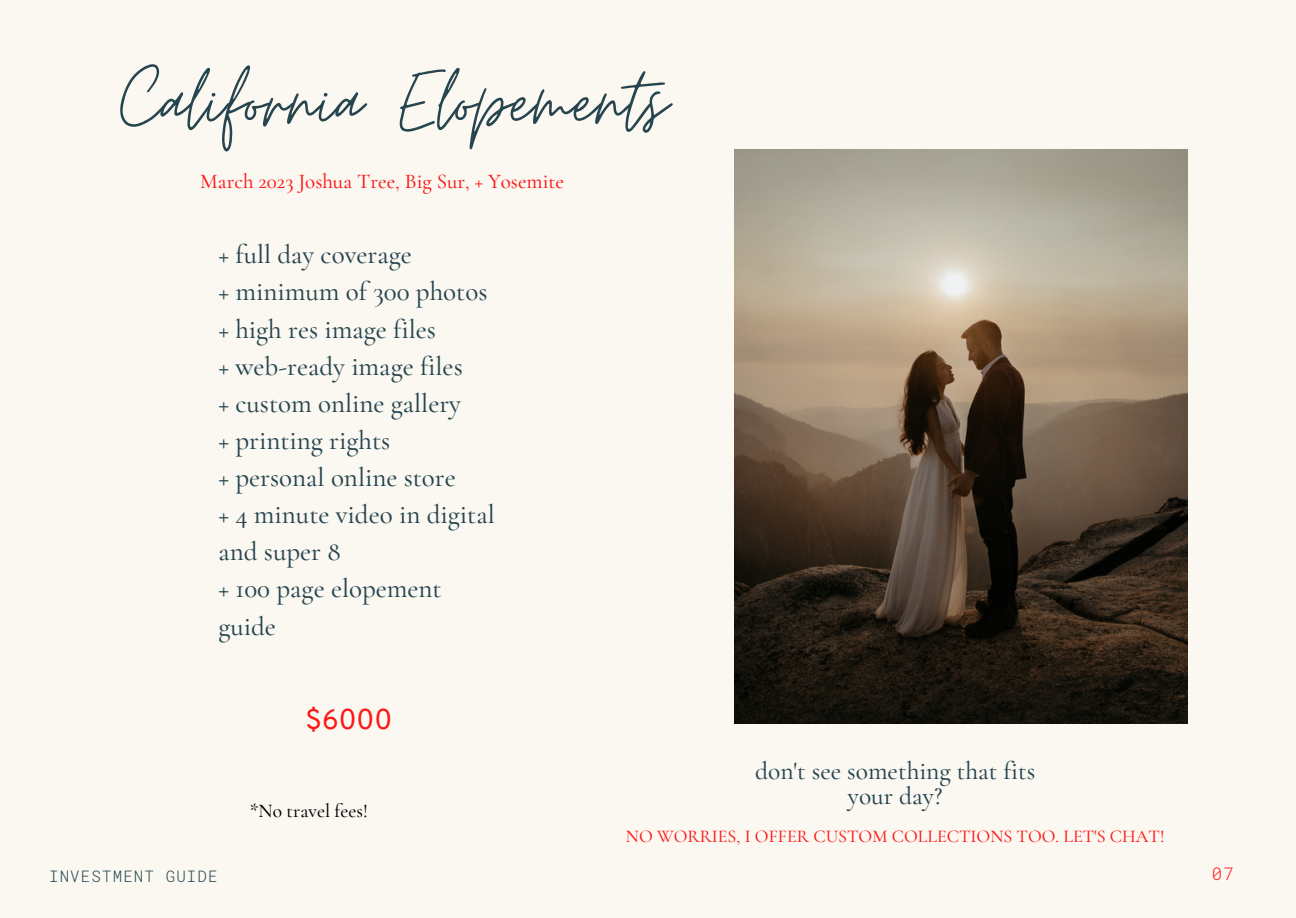
<style>
.page{position:relative;width:1296px;height:918px;background:#faf8f1}
.page>*{position:absolute;margin:0;border:0;box-sizing:border-box;transform-origin:0 0}
.t1{font:97.5px "Moon Time";color:#26454f}
.t2{font:27.9px "Overpass";color:#ff1616}
.t3{font:500 27px/37.2px "Cormorant Garamond";color:#26454f}
.t4{font:500 25.5px/24.8px "Cormorant Garamond";color:#26454f;text-align:center}
.t5{font:500 21px "Cormorant Garamond";color:#ff1616}
.t6{font:500 19.5px "Cormorant Garamond";color:#000}
.t7{font:500 18px "Cormorant Garamond";color:#ff1616}
.t8{font:300 17.25px "Roboto Mono";color:#ff1616}
.t9{font:300 15.75px "Roboto Mono";letter-spacing:.07em;color:#26454f}
</style>
<div class="page">
<img style="left:734px;top:150px;width:454px;height:574px">
<h1 class="t1" style="left:120px;top:42px;width:549px">California Elopements</h1>
<p class="t5" style="left:200px;top:168px;width:365px">March 2023 Joshua Tree, Big Sur, + Yosemite</p>
<p class="t3" style="left:218px;top:236px;width:278px">+ full day coverage<br>+ minimum of 300 photos + high res image files<br>+ web-ready image files<br>+ custom online gallery<br>+ printing rights<br>+ personal online store<br>+ 4 minute video in digital and super 8<br>+ 100 page elopement guide</p>
<p class="t2" style="left:306px;top:708px;width:88px">$6000</p>
<p class="t6" style="left:250px;top:799px;width:120px">*No travel fees!</p>
<p class="t4" style="left:755px;top:759px;width:282px">don't see something that fits your day?</p>
<p class="t7" style="left:626px;top:826px;width:540px">NO WORRIES, I OFFER CUSTOM COLLECTIONS TOO. LET'S CHAT!</p>
<p class="t9" style="left:49px;top:866px;width:170px">INVESTMENT GUIDE</p>
<p class="t8" style="left:1212px;top:862px;width:23px">07</p>
</div>
